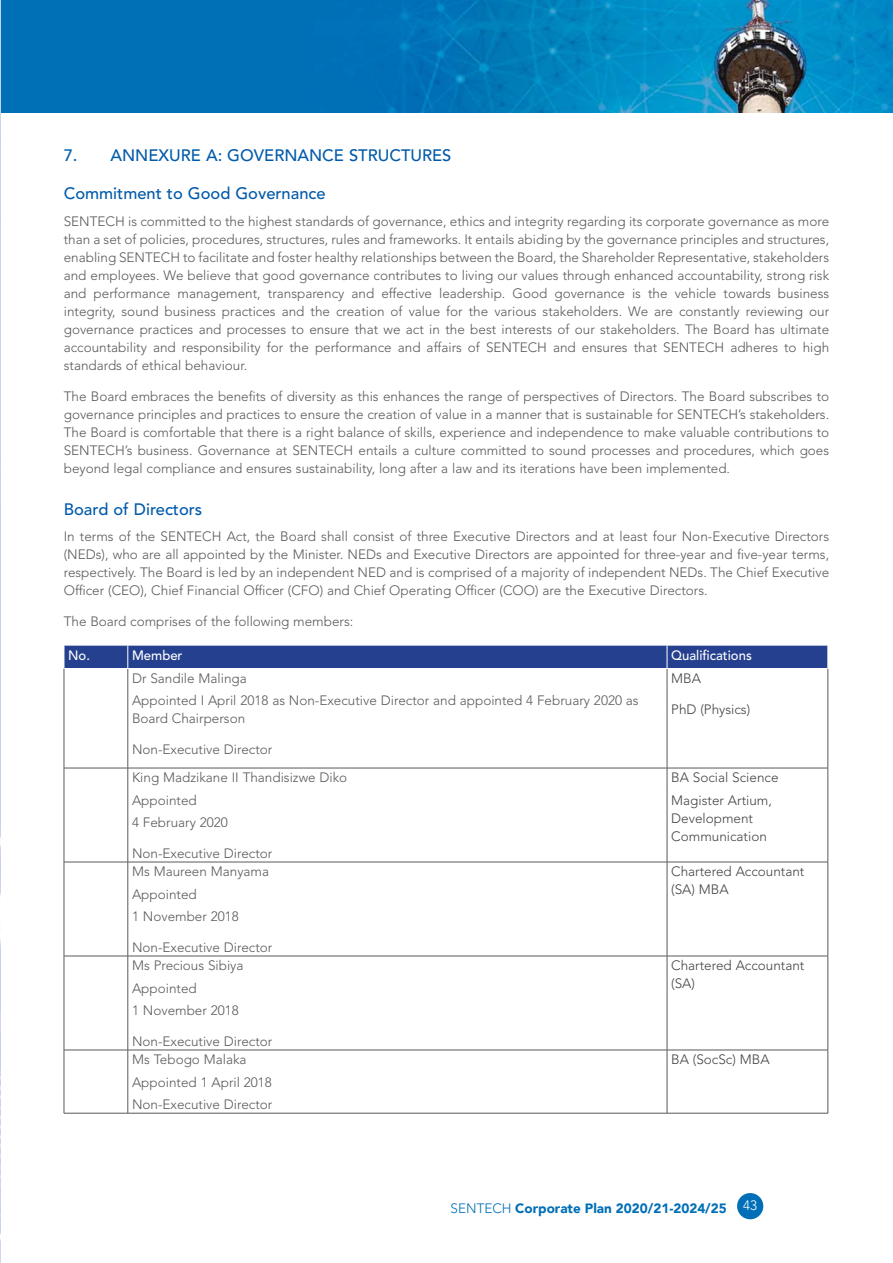
<style>
.page{position:relative;width:893px;height:1263px;background:#fff}
.page>*{position:absolute;margin:0;border:0;box-sizing:border-box;transform-origin:0 0}
.t1{font:500 16.5px "Avenir LT Std";color:#005aaa}
.t2{font:300 13.5px/18px "Avenir LT Std";color:#58595b}
.t3{font:300 13.5px/18px "Avenir LT Std";color:#434343}
.t4{font:900 13.5px "Avenir";color:#006fb7}
.t5{font:500 13.5px "Avenir LT Std";color:#fff}
.s1{font-weight:300}
</style>
<div class="page">
<img style="left:1px;top:0;width:892px;height:113px">
<div style="left:737px;top:1193px;width:26px;height:26px;background:#006fb7;border-radius:50%"></div>
<img style="left:0;top:641px;width:1px;height:622px">
<img style="left:0;top:0;width:1px;height:641px">
<hr style="left:128px;top:669px;width:1px;height:99px;background:#58595b">
<hr style="left:667px;top:669px;width:1px;height:99px;background:#58595b">
<hr style="left:64px;top:768px;width:603px;height:1px;background:#58595b">
<hr style="left:128px;top:768px;width:1px;height:94px;background:#58595b">
<hr style="left:667px;top:768px;width:161px;height:1px;background:#58595b">
<hr style="left:667px;top:768px;width:1px;height:94px;background:#58595b">
<hr style="left:64px;top:862px;width:603px;height:1px;background:#58595b">
<hr style="left:128px;top:862px;width:1px;height:94px;background:#58595b">
<hr style="left:667px;top:862px;width:161px;height:1px;background:#58595b">
<hr style="left:667px;top:862px;width:1px;height:94px;background:#58595b">
<hr style="left:64px;top:956px;width:603px;height:1px;background:#58595b">
<hr style="left:128px;top:956px;width:1px;height:94px;background:#58595b">
<hr style="left:667px;top:956px;width:161px;height:1px;background:#58595b">
<hr style="left:667px;top:956px;width:1px;height:94px;background:#58595b">
<hr style="left:64px;top:1050px;width:603px;height:1px;background:#58595b">
<hr style="left:128px;top:1050px;width:1px;height:63px;background:#58595b">
<hr style="left:667px;top:1050px;width:161px;height:1px;background:#58595b">
<hr style="left:667px;top:1050px;width:1px;height:63px;background:#58595b">
<hr style="left:64px;top:1113px;width:764px;height:1px;background:#58595b">
<div style="left:64px;top:645px;width:764px;height:23px;background:#25408e"></div>
<hr style="left:64px;top:669px;width:1px;height:99px;background:#58595b">
<hr style="left:828px;top:669px;width:1px;height:99px;background:#58595b">
<hr style="left:64px;top:768px;width:1px;height:94px;background:#58595b">
<hr style="left:828px;top:768px;width:1px;height:94px;background:#58595b">
<hr style="left:64px;top:862px;width:1px;height:94px;background:#58595b">
<hr style="left:828px;top:862px;width:1px;height:94px;background:#58595b">
<hr style="left:64px;top:956px;width:1px;height:94px;background:#58595b">
<hr style="left:828px;top:956px;width:1px;height:94px;background:#58595b">
<hr style="left:64px;top:1050px;width:1px;height:63px;background:#58595b">
<hr style="left:828px;top:1050px;width:1px;height:63px;background:#58595b">
<p class="t1" style="left:64px;top:148px;width:389px">7. ANNEXURE A: GOVERNANCE STRUCTURES</p>
<p class="t1" style="left:64px;top:186px;width:263px">Commitment to Good Governance</p>
<p class="t2" style="left:64px;top:213px;width:767px;text-align:justify">SENTECH is committed to the highest standards of governance, ethics and integrity regarding its corporate governance as more than a set of policies, procedures, structures, rules and frameworks. It entails abiding by the governance principles and structures, enabling SENTECH to facilitate and foster healthy relationships between the Board, the Shareholder Representative, stakeholders and employees. We believe that good governance contributes to living our values through enhanced accountability, strong risk and performance management, transparency and effective leadership. Good governance is the vehicle towards business integrity, sound business practices and the creation of value for the various stakeholders. We are constantly reviewing our governance practices and processes to ensure that we act in the best interests of our stakeholders. The Board has ultimate accountability and responsibility for the performance and affairs of SENTECH and ensures that SENTECH adheres to high standards of ethical behaviour.</p>
<p class="t2" style="left:64px;top:388px;width:767px;text-align:justify">The Board embraces the benefits of diversity as this enhances the range of perspectives of Directors. The Board subscribes to governance principles and practices to ensure the creation of value in a manner that is sustainable for SENTECH’s stakeholders.<br>The Board is comfortable that there is a right balance of skills, experience and independence to make valuable contributions to SENTECH’s business. Governance at SENTECH entails a culture committed to sound processes and procedures, which goes beyond legal compliance and ensures sustainability, long after a law and its iterations have been implemented.</p>
<p class="t1" style="left:64px;top:501px;width:140px">Board of Directors</p>
<p class="t2" style="left:64px;top:528px;width:767px;text-align:justify">In terms of the SENTECH Act, the Board shall consist of three Executive Directors and at least four Non-Executive Directors (NEDs), who are all appointed by the Minister. NEDs and Executive Directors are appointed for three-year and five-year terms, respectively. The Board is led by an independent NED and is comprised of a majority of independent NEDs. The Chief Executive Officer (CEO), Chief Financial Officer (CFO) and Chief Operating Officer (COO) are the Executive Directors.</p>
<p class="t2" style="left:64px;top:613px;width:291px">The Board comprises of the following members:</p>
<p class="t5" style="left:68px;top:649px;width:23px">No.</p>
<p class="t5" style="left:132px;top:649px;width:52px">Member</p>
<p class="t5" style="left:671px;top:649px;width:82px">Qualifications</p>
<p class="t2" style="left:132px;top:668px;width:508px;line-height:22.2px">Dr Sandile Malinga<br>Appointed I April 2018 as Non-Executive Director and appointed 4 February 2020 as</p>
<p class="t2" style="left:132px;top:710px;width:115px">Board Chairperson</p>
<p class="t2" style="left:132px;top:741px;width:142px">Non-Executive Director</p>
<p class="t3" style="left:671px;top:670px;width:31px">MBA</p>
<p class="t3" style="left:671px;top:701px;width:80px">PhD (Physics)</p>
<p class="t2" style="left:132px;top:767px;width:217px;line-height:22.2px">King Madzikane II Thandisizwe Diko<br>Appointed<br>4 February 2020</p>
<p class="t2" style="left:132px;top:845px;width:142px">Non-Executive Director</p>
<p class="t2" style="left:132px;top:861px;width:139px;line-height:22.2px">Ms Maureen Manyama<br>Appointed<br>1 November 2018</p>
<p class="t2" style="left:132px;top:939px;width:142px">Non-Executive Director</p>
<p class="t2" style="left:132px;top:955px;width:113px;line-height:22.2px">Ms Precious Sibiya<br>Appointed<br>1 November 2018</p>
<p class="t2" style="left:132px;top:1033px;width:142px">Non-Executive Director</p>
<p class="t3" style="left:671px;top:767px;width:109px;line-height:22.2px">BA Social Science<br>Magister Artium,</p>
<p class="t3" style="left:671px;top:810px;width:97px">Development<br>Communication</p>
<p class="t3" style="left:671px;top:863px;width:135px">Chartered Accountant (SA) MBA</p>
<p class="t3" style="left:671px;top:957px;width:135px">Chartered Accountant (SA)</p>
<p class="t2" style="left:132px;top:1049px;width:142px;line-height:22.2px">Ms Tebogo Malaka<br>Appointed 1 April 2018<br>Non-Executive Director</p>
<p class="t3" style="left:671px;top:1051px;width:100px">BA (SocSc) MBA</p>
<p class="t4" style="left:451px;top:1199px;width:308px"><span class="s1">SENTECH</span> Corporate Plan 2020/21-2024/25 <sup>43</sup></p>
</div>
